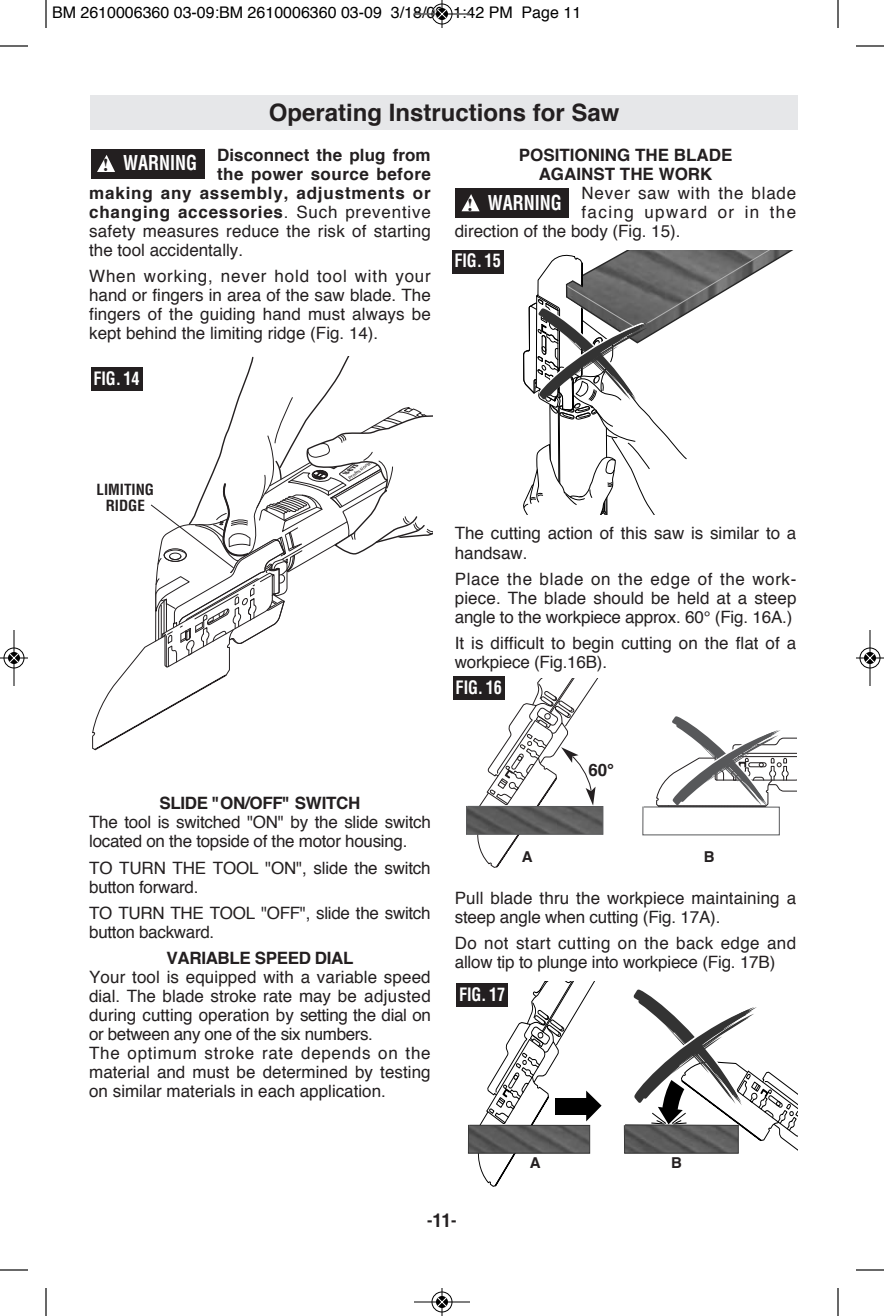
<style>
.page{position:relative;width:884px;height:1316px;background:#fff}
.page>*{position:absolute;margin:0;border:0;box-sizing:border-box;transform-origin:0 0}
.t1{font:700 24px "Helvetica";color:#231f20}
.t2{font:700 condensed 20px "Helvetica";color:#fff;scale:.9 1}
.t3{font:700 condensed 18px "Helvetica";letter-spacing:-.005em;color:#fff;scale:.9 1}
.t4{font:700 condensed 18px "Helvetica";color:#231f20}
.t5{font:17px/19px "Helvetica";color:#231f20}
.t6{font:700 17px/19px "Helvetica";letter-spacing:.005em;color:#231f20;text-align:center}
.t7{font:700 17px "Helvetica";letter-spacing:.045em;color:#231f20}
.t8{font:700 17px "Helvetica";letter-spacing:.05em;color:#231f20}
.t9{font:700 17px "Helvetica";letter-spacing:.03em;color:#231f20}
.t10{font:17px "Helvetica";letter-spacing:.05em;color:#231f20}
.t11{font:700 17px "Helvetica";letter-spacing:-.015em;color:#231f20}
.t12{font:17px "Helvetica";letter-spacing:.085em;color:#231f20}
.t13{font:700 17px "Helvetica";letter-spacing:-.02em;color:#231f20}
.t14{font:16px "Helvetica";color:#000}
.t15{font:700 condensed 15px/16px "Helvetica";color:#231f20;text-align:center}
.t16{font:700 15px "Helvetica";color:#231f20}
.t17{font:italic 900 5.4px "Helvetica";color:#231f20;scale:.71 1}
.t18{font:5.2px "Myriad Pro";color:#231f20;scale:1.08 1}
.s1{font-weight:400}
.s2{font-family:"Times";font-stretch:normal;font-size:18px;color:#231f20}
</style>
<div class="page">
<div style="left:90px;top:96px;width:708px;height:34px;background:#e6e7e9"></div>
<div style="left:91px;top:149px;width:114px;height:29px;background:#231f20"></div>
<svg style="left:97px;top:155px;width:18px;height:17px"></svg>
<div style="left:91px;top:367px;width:51px;height:24px;background:#231f20"></div>
<svg style="left:92px;top:356px;width:341px;height:394px"></svg>
<div style="left:456px;top:188px;width:114px;height:30px;background:#231f20"></div>
<svg style="left:462px;top:194px;width:18px;height:17px"></svg>
<svg style="left:523px;top:250px;width:271px;height:264px"></svg>
<div style="left:452px;top:250px;width:51px;height:24px;background:#231f20"></div>
<div style="left:453px;top:676px;width:51px;height:24px;background:#231f20"></div>
<svg style="left:468px;top:981px;width:330px;height:206px"></svg>
<div style="left:457px;top:983px;width:51px;height:24px;background:#231f20"></div>
<div style="left:517px;top:1157px;width:37px;height:16px;background:#fff"></div>
<div style="left:658px;top:1157px;width:37px;height:16px;background:#fff"></div>
<svg style="left:466px;top:678px;width:330px;height:190px"></svg>
<svg style="left:46px;top:0;width:1px;height:28px"></svg>
<svg style="left:0;top:46px;width:28px;height:1px"></svg>
<svg style="left:838px;top:0;width:1px;height:28px"></svg>
<svg style="left:856px;top:46px;width:28px;height:1px"></svg>
<svg style="left:46px;top:1288px;width:1px;height:28px"></svg>
<svg style="left:0;top:1270px;width:28px;height:1px"></svg>
<svg style="left:838px;top:1288px;width:1px;height:28px"></svg>
<svg style="left:856px;top:1270px;width:28px;height:1px"></svg>
<div style="left:431px;top:3px;width:22px;height:22px;border:1px solid #fff;border-radius:50%"></div>
<hr style="left:414px;top:14px;width:56px;height:1px;background:#000">
<div style="left:432px;top:4px;width:20px;height:20px;border:1px solid #000;border-radius:50%"></div>
<svg style="left:437px;top:0;width:10px;height:28px"></svg>
<div style="left:431px;top:1291px;width:22px;height:22px;border:1px solid #fff;border-radius:50%"></div>
<hr style="left:414px;top:1302px;width:56px;height:1px;background:#000">
<div style="left:432px;top:1292px;width:20px;height:20px;border:1px solid #000;border-radius:50%"></div>
<svg style="left:437px;top:1288px;width:10px;height:28px"></svg>
<div style="left:3px;top:647px;width:22px;height:22px;border:1px solid #fff;border-radius:50%"></div>
<hr style="left:14px;top:630px;width:1px;height:56px;background:#000">
<div style="left:4px;top:648px;width:20px;height:20px;border:1px solid #000;border-radius:50%"></div>
<svg style="left:0;top:653px;width:28px;height:10px"></svg>
<div style="left:859px;top:647px;width:22px;height:22px;border:1px solid #fff;border-radius:50%"></div>
<hr style="left:870px;top:630px;width:1px;height:56px;background:#000">
<div style="left:860px;top:648px;width:20px;height:20px;border:1px solid #000;border-radius:50%"></div>
<svg style="left:856px;top:653px;width:28px;height:10px"></svg>
<p class="t14" style="left:52px;top:6px;width:531px">BM 2610006360 03-09:BM 2610006360 03-09 3/18/09 1:42 PM Page 11</p>
<h1 class="t1" style="left:269px;top:103px;width:352px">Operating Instructions for Saw</h1>
<p class="t6" style="left:217px;top:147px;width:215px">Disconnect the plug from</p>
<p class="t9" style="left:217px;top:167px;width:215px">the power source before</p>
<p class="t8" style="left:89px;top:186px;width:343px">making any assembly, adjustments or</p>
<p class="t7" style="left:89px;top:205px;width:343px">changing accessories<span class="s1">. Such preventive</span></p>
<p class="t5" style="left:89px;top:223px;width:343px">safety measures reduce the risk of starting</p>
<p class="t5" style="left:89px;top:242px;width:156px">the tool accidentally.</p>
<p class="t5" style="left:89px;top:268px;width:343px;text-align:justify">When working, never hold tool with your hand or fingers in area of the saw blade. The fingers of the guiding hand must always be kept behind the limiting ridge (Fig. 14).</p>
<p class="t6" style="left:519px;top:147px;width:215px">POSITIONING THE BLADE<br>AGAINST THE WORK</p>
<p class="t10" style="left:581px;top:186px;width:216px">Never saw with the blade</p>
<p class="t12" style="left:581px;top:205px;width:216px">facing upward or in the</p>
<p class="t5" style="left:455px;top:223px;width:227px">direction of the body (Fig. 15).</p>
<p class="t2" style="left:103px;top:152px;width:107px"><span class="s2">!</span> WARNING</p>
<p class="t2" style="left:467px;top:191px;width:107px"><span class="s2">!</span> WARNING</p>
<p class="t3" style="left:454px;top:250px;width:53px">FIG. 15</p>
<p class="t3" style="left:93px;top:368px;width:53px">FIG. 14</p>
<p class="t15" style="left:97px;top:482px;width:59px">LIMITING<br>RIDGE</p>
<p class="t18" style="left:348px;top:477px;width:27px;rotate:-38deg">Professional</p>
<p class="t17" style="left:343px;top:471px;width:24px;rotate:-36deg">1640VS</p>
<p class="t5" style="left:455px;top:524px;width:343px;line-height:20.4px">The cutting action of this saw is similar to a handsaw.</p>
<p class="t5" style="left:455px;top:571px;width:343px;text-align:justify">Place the blade on the edge of the work&shy;piece. The blade should be held at a steep angle to the workpiece approx. 60° (Fig. 16A.)</p>
<p class="t5" style="left:455px;top:635px;width:343px">It is difficult to begin cutting on the flat of a workpiece (Fig.16B).</p>
<p class="t3" style="left:456px;top:677px;width:53px">FIG. 16</p>
<p class="t11" style="left:159px;top:796px;width:203px">SLIDE "ON/OFF" SWITCH</p>
<p class="t5" style="left:89px;top:814px;width:343px">The tool is switched "ON" by the slide switch located on the topside of the motor housing.</p>
<p class="t5" style="left:89px;top:860px;width:343px">TO TURN THE TOOL "ON", slide the switch button forward.</p>
<p class="t5" style="left:89px;top:905px;width:343px">TO TURN THE TOOL "OFF", slide the switch button backward.</p>
<p class="t13" style="left:167px;top:951px;width:188px">VARIABLE SPEED DIAL</p>
<p class="t5" style="left:89px;top:969px;width:343px">Your tool is equipped with a variable speed dial. The blade stroke rate may be adjusted during cutting operation by setting the dial on or between any one of the six numbers.<br>The optimum stroke rate depends on the material and must be determined by testing on similar materials in each application.</p>
<p class="t6" style="left:589px;top:762px;width:27px">60°</p>
<p class="t16" style="left:522px;top:850px;width:12px">A</p>
<p class="t16" style="left:704px;top:850px;width:12px">B</p>
<p class="t5" style="left:455px;top:890px;width:343px">Pull blade thru the workpiece maintaining a steep angle when cutting (Fig. 17A).</p>
<p class="t5" style="left:455px;top:935px;width:343px">Do not start cutting on the back edge and allow tip to plunge into workpiece (Fig. 17B)</p>
<p class="t3" style="left:459px;top:984px;width:53px">FIG. 17</p>
<p class="t16" style="left:530px;top:1156px;width:12px">A</p>
<p class="t16" style="left:671px;top:1156px;width:12px">B</p>
<p class="t4" style="left:427px;top:1210px;width:31px">-11-</p>
</div>
